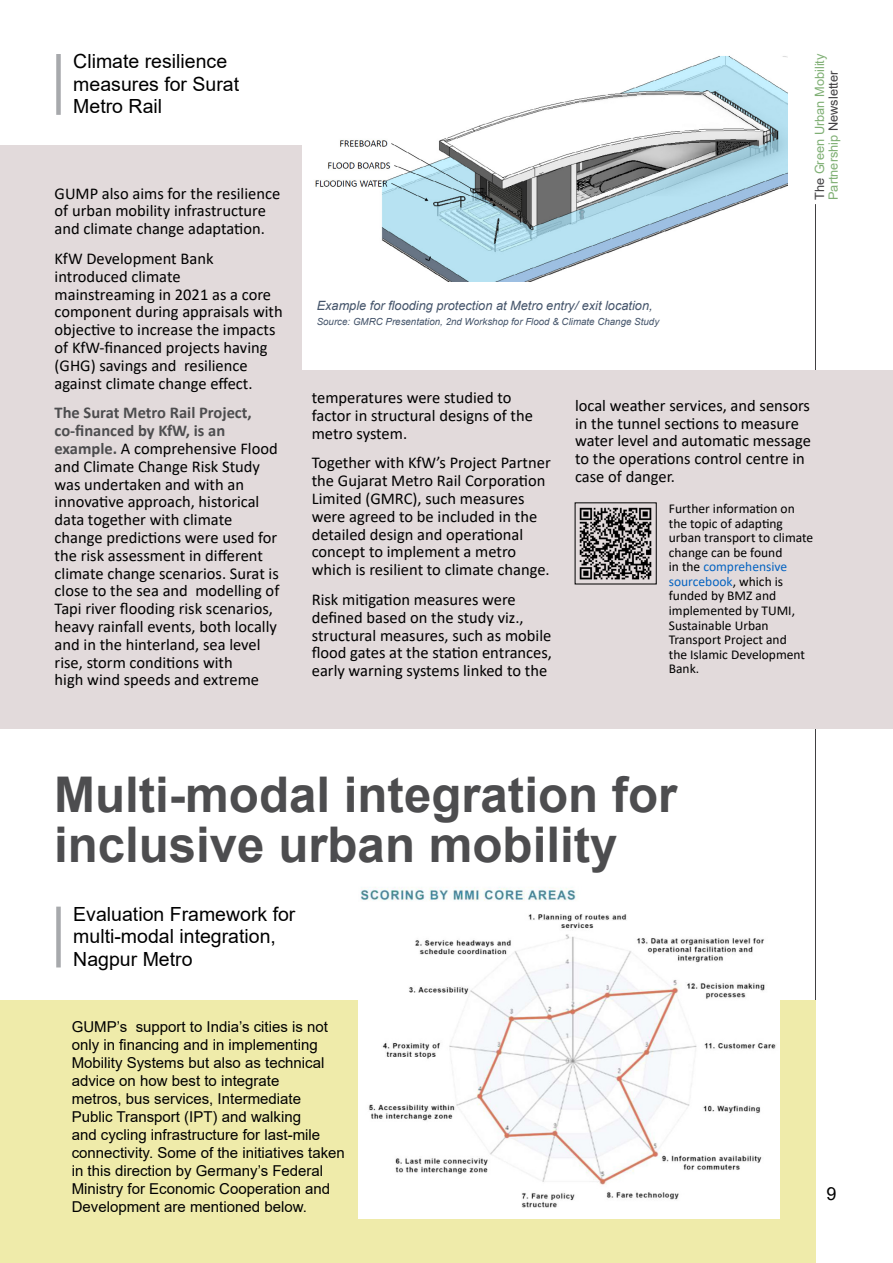
<style>
.page{position:relative;width:893px;height:1263px;background:#fff}
.page>*{position:absolute;margin:0;border:0;box-sizing:border-box;transform-origin:0 0}
.t1{font:700 49.2px/50.1px "Arial";color:#4d4d4f}
.t2{font:19.5px/22.5px "Arial";color:#000}
.t3{font:18px "Arial";color:#000}
.t4{font:16.5px/17.9px "Calibri";color:#000}
.t5{font:15px/18px "Arial";color:#000}
.t6{font:13.5px/14.5px "Calibri";color:#000}
.t7{font:italic 12.75px "Arial";color:#44546a}
.t8{font:12.75px/13.8px "Arial";color:#7faf74}
.t9{font:italic 9.75px "Arial";color:#44546a}
.s1{font-weight:700;color:#4d4d4f}
.s2{color:#414042}
.s3{color:#0563c1}
</style>
<div class="page">
<hr style="left:815px;top:204px;width:1px;height:1034px;background:#414042">
<div style="left:0;top:1000px;width:815px;height:263px;background:#efebaa"></div>
<div style="left:0;top:370px;width:893px;height:358px;background:#e2dadb"></div>
<div style="left:0;top:145px;width:302px;height:566px;background:#e2dadb"></div>
<img style="left:315px;top:56px;width:473px;height:226px">
<div style="left:56px;top:54px;width:5px;height:61px;background:#a7a9ac"></div>
<div style="left:56px;top:907px;width:5px;height:60px;background:#a7a9ac"></div>
<img style="left:358px;top:887px;width:421px;height:331px">
<img style="left:579px;top:507px;width:73px;height:73px">
<p class="t2" style="left:73px;top:50px;width:167px">Climate resilience measures for Surat<br>Metro Rail</p>
<p class="t4" style="left:55px;top:184px;width:227px">GUMP also aims for the resilience of urban mobility infrastructure and climate change adaptation.</p>
<p class="t4" style="left:55px;top:249px;width:230px">KfW Development Bank introduced climate mainstreaming in 2021 as a core component during appraisals with objective to increase the impacts of KfW-financed projects having (GHG) savings and resilience against climate change effect.</p>
<p class="t4" style="left:55px;top:403px;width:226px"><span class="s1">The Surat Metro Rail Project, co-financed by KfW, is an example.</span> A comprehensive Flood and Climate Change Risk Study was undertaken and with an innovative approach, historical data together with climate change predictions were used for the risk assessment in different climate change scenarios. Surat is close to the sea and modelling of<br>Tapi river flooding risk scenarios, heavy rainfall events, both locally and in the hinterland, sea level rise, storm conditions with<br>high wind speeds and extreme</p>
<p class="t7" style="left:317px;top:297px;width:337px">Example for flooding protection at Metro entry/ exit location,</p>
<p class="t9" style="left:317px;top:315px;width:344px">Source: GMRC Presentation, 2nd Workshop for Flood &amp; Climate Change Study</p>
<p class="t8" style="left:813px;top:200px;width:148px;rotate:-90deg"><span class="s2">The</span> Green Urban Mobility<br>Partnership <span class="s2">Newsletter</span></p>
<p class="t4" style="left:312px;top:388px;width:223px">temperatures were studied to factor in structural designs of the metro system.</p>
<p class="t4" style="left:312px;top:454px;width:241px">Together with KfW’s Project Partner the Gujarat Metro Rail Corporation Limited (GMRC), such measures were agreed to be included in the detailed design and operational concept to implement a metro which is resilient to climate change.</p>
<p class="t4" style="left:312px;top:590px;width:242px">Risk mitigation measures were defined based on the study viz., structural measures, such as mobile flood gates at the station entrances, early warning systems linked to the</p>
<p class="t4" style="left:575px;top:396px;width:237px">local weather services, and sensors in the tunnel sections to measure water level and automatic message to the operations control centre in case of danger.</p>
<p class="t6" style="left:669px;top:501px;width:146px">Further information on the topic of adapting urban transport to climate change can be found<br>in the <span class="s3">comprehensive sourcebook</span>, which is funded by BMZ and implemented by TUMI,<br>Sustainable Urban<br>Transport Project and<br>the Islamic Development<br>Bank.</p>
<h1 class="t1" style="left:54px;top:770px;width:625px">Multi-modal integration for inclusive urban mobility</h1>
<p class="t2" style="left:73px;top:902px;width:224px">Evaluation Framework for multi-modal integration,<br>Nagpur Metro</p>
<p class="t5" style="left:72px;top:1018px;width:275px">GUMP’s support to India’s cities is not only in financing and in implementing Mobility Systems but also as technical advice on how best to integrate<br>metros, bus services, Intermediate Public Transport (IPT) and walking<br>and cycling infrastructure for last-mile connectivity. Some of the initiatives taken in this direction by Germany’s Federal Ministry for Economic Cooperation and Development are mentioned below.</p>
<p class="t3" style="left:826px;top:1181px;width:12px">9</p>
</div>
